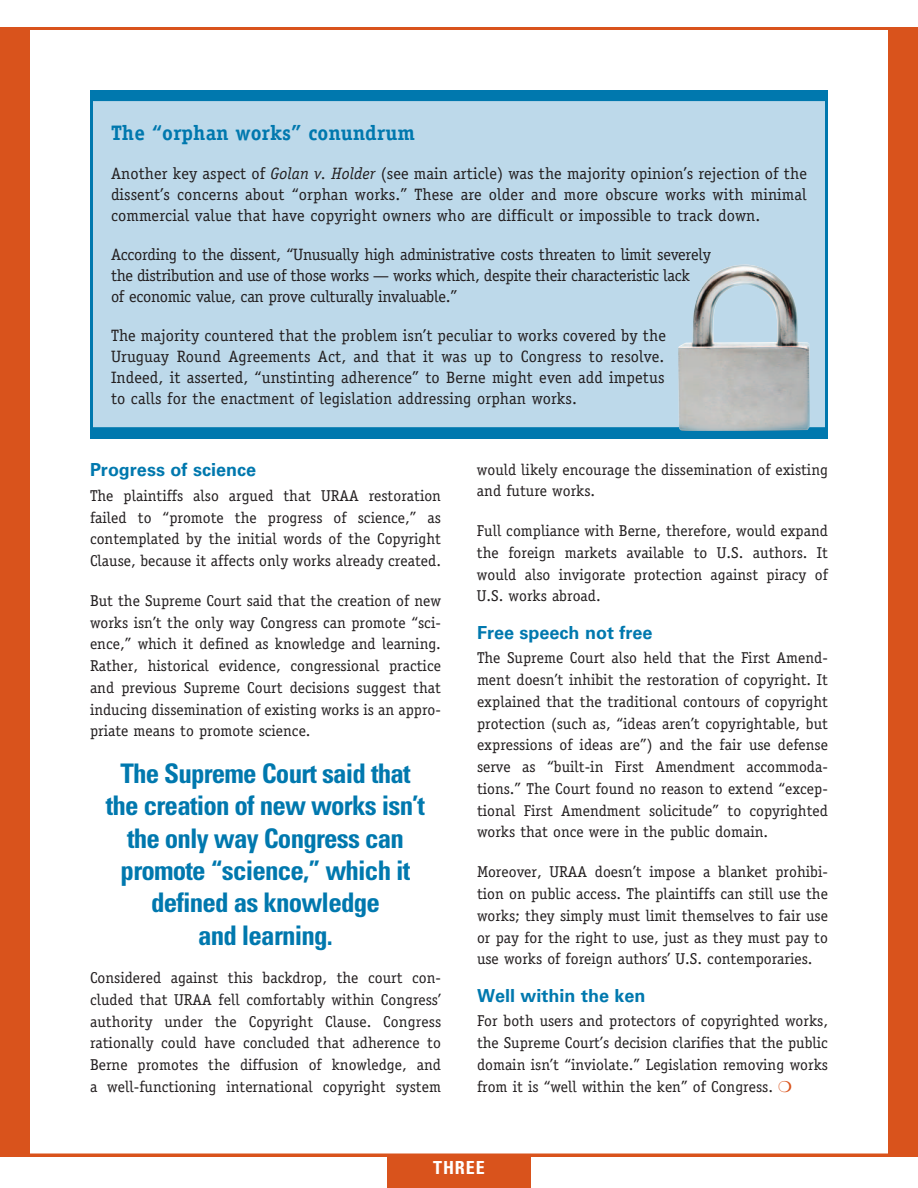
<style>
.page{position:relative;width:918px;height:1188px;background:#fff}
.page>*{position:absolute;margin:0;border:0;box-sizing:border-box;transform-origin:0 0}
.t1{font:700 condensed 27px/32.4px "Univers LT Std";letter-spacing:-.03em;color:#0078ae;text-align:center}
.t2{font:700 21px "Officina Serif Std";color:#0078ae}
.t3{font:700 18px "Univers LT Std";color:#0078ae}
.t4{font:700 condensed 18px "Univers LT Std";letter-spacing:.05em;color:#fff}
.t5{font:16.5px/21px "Officina Serif Std";letter-spacing:-.02em;color:#231f20;text-align:justify}
.t6{font:15.75px/21.8px "Officina Serif Std";color:#231f20;text-align:justify}
.s1{font-style:italic}
</style>
<div class="page">
<div style="left:0;top:27px;width:918px;height:1129px;background:#d9531c"></div>
<div style="left:27px;top:27px;width:864px;height:1129px;background:#fff;border:3px solid #d9531c"></div>
<div style="left:387px;top:1156px;width:144px;height:32px;background:#d9531c"></div>
<div style="left:90px;top:90px;width:738px;height:16px;background:#0078ae"></div>
<div style="left:92px;top:100px;width:734px;height:329px;background:#bdd9ea"></div>
<div style="left:90px;top:98px;width:738px;height:332px;border:3px solid #0078ae"></div>
<div style="left:90px;top:428px;width:738px;height:11px;background:#0078ae"></div>
<img style="left:678px;top:265px;width:132px;height:166px">
<h2 class="t2" style="left:111px;top:119px;width:306px">The “orphan works” conundrum</h2>
<p class="t5" style="left:111px;top:163px;width:698px">Another key aspect of <span class="s1">Golan v. Holder</span> (see main article) was the majority opinion’s rejection of the dissent’s concerns about “orphan works.” These are older and more obscure works with minimal commercial value that have copyright owners who are difficult or impossible to track down.</p>
<p class="t5" style="left:111px;top:244px;width:601px;text-align:left">According to the dissent, “Unusually high administrative costs threaten to limit severely the distribution and use of those works — works which, despite their characteristic lack<br>of economic value, can prove culturally invaluable.”</p>
<p class="t5" style="left:111px;top:325px;width:557px">The majority countered that the problem isn’t peculiar to works covered by the Uruguay Round Agreements Act, and that it was up to Congress to resolve.<br>Indeed, it asserted, “unstinting adherence” to Berne might even add impetus to calls for the enactment of legislation addressing orphan works.</p>
<p class="t3" style="left:90px;top:459px;width:168px">Progress of science</p>
<p class="t6" style="left:90px;top:485px;width:353px">The plaintiffs also argued that URAA restoration failed to “promote the progress of science,” as contemplated by the initial words of the Copyright Clause, because it affects only works already created.</p>
<p class="t6" style="left:90px;top:590px;width:353px">But the Supreme Court said that the creation of new works isn’t the only way Congress can promote “sci&shy;ence,” which it defined as knowledge and learning.<br>Rather, historical evidence, congressional practice and previous Supreme Court decisions suggest that inducing dissemination of existing works is an appro&shy;priate means to promote science.</p>
<h1 class="t1" style="left:106px;top:757px;width:321px">The Supreme Court said that the creation of new works isn’t the only way Congress can promote “science,” which it defined as knowledge<br>and learning.</h1>
<p class="t6" style="left:90px;top:967px;width:353px">Considered against this backdrop, the court con&shy;cluded that URAA fell comfortably within Congress’ authority under the Copyright Clause. Congress rationally could have concluded that adherence to Berne promotes the diffusion of knowledge, and a well-functioning international copyright system</p>
<p class="t6" style="left:477px;top:458px;width:352px">would likely encourage the dissemination of existing and future works.</p>
<p class="t6" style="left:477px;top:520px;width:353px">Full compliance with Berne, therefore, would expand the foreign markets available to U.S. authors. It would also invigorate protection against piracy of U.S. works abroad.</p>
<p class="t3" style="left:477px;top:622px;width:177px">Free speech not free</p>
<p class="t6" style="left:477px;top:647px;width:353px">The Supreme Court also held that the First Amend&shy;ment doesn’t inhibit the restoration of copyright. It explained that the traditional contours of copyright protection (such as, “ideas aren’t copyrightable, but expressions of ideas are”) and the fair use defense serve as “built-in First Amendment accommoda&shy;tions.” The Court found no reason to extend “excep&shy;tional First Amendment solicitude” to copyrighted works that once were in the public domain.</p>
<p class="t6" style="left:477px;top:861px;width:353px">Moreover, URAA doesn’t impose a blanket prohibi&shy;tion on public access. The plaintiffs can still use the works; they simply must limit themselves to fair use or pay for the right to use, just as they must pay to use works of foreign authors’ U.S. contemporaries.</p>
<p class="t3" style="left:477px;top:985px;width:170px">Well within the ken</p>
<p class="t6" style="left:477px;top:1010px;width:353px">For both users and protectors of copyrighted works, the Supreme Court’s decision clarifies that the public domain isn’t “inviolate.” Legislation removing works from it is “well within the ken” of Congress.</p>
<p class="t4" style="left:433px;top:1157px;width:53px">THREE</p>
</div>
